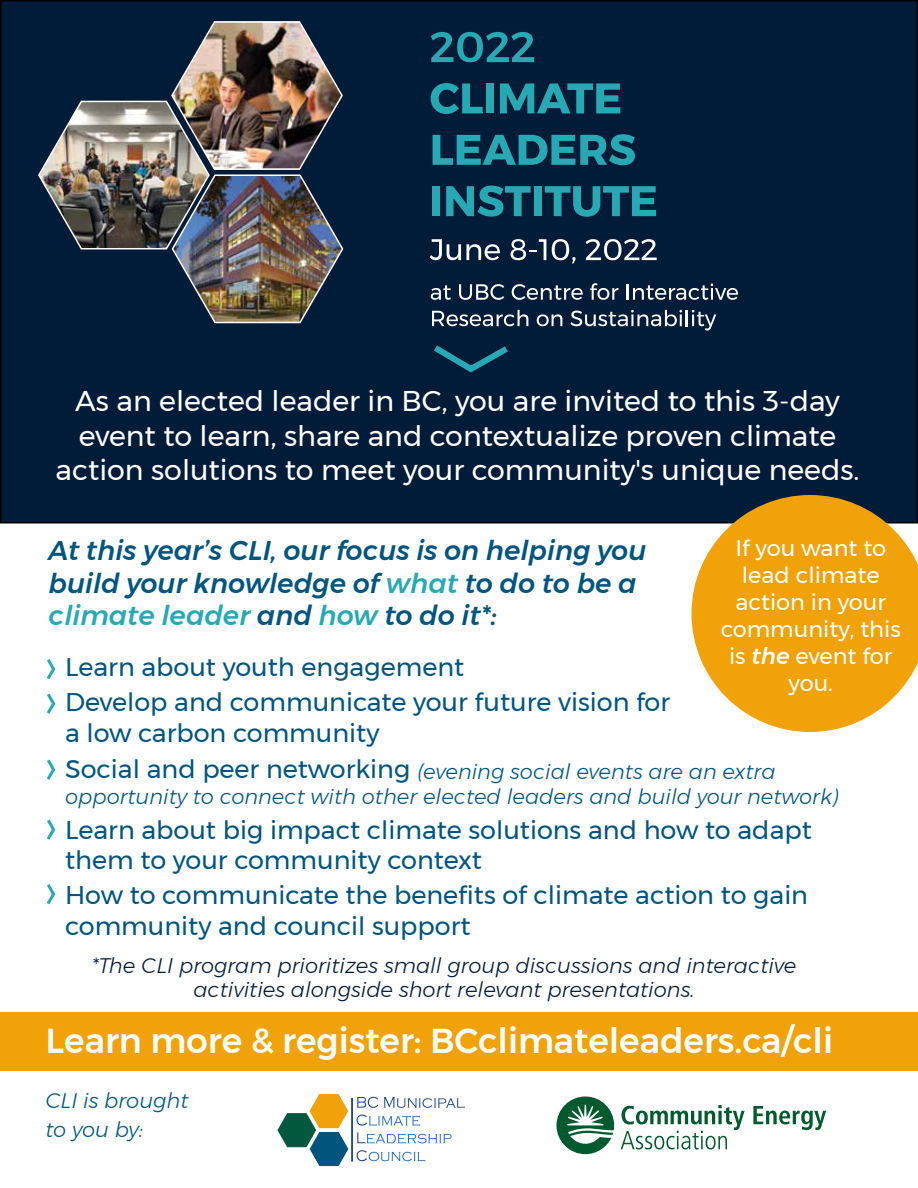
<style>
.page{position:relative;width:918px;height:1188px;background:#fff}
.page>*{position:absolute;margin:0;border:0;box-sizing:border-box;transform-origin:0 0}
.t1{font:500 34.5px "Montserrat";color:#fff}
.t2{font:28.5px/34.2px "Montserrat";color:#fff;text-align:center}
.t3{font:italic 500 27px/32.4px "Montserrat";color:#00557e}
.t4{font:25.5px/30.6px "Montserrat";color:#00557e}
.t5{font:22.5px/27px "Montserrat";color:#fff;text-align:center}
.t6{font:italic 300 21px/25.2px "Montserrat";color:#00557e}
.t7{font:italic 300 21px/24px "Montserrat";color:#001c38;text-align:center}
.s1{font-weight:500;font-style:italic}
.s2{color:#27a9b3}
.s3{font-weight:400;font-style:normal;font-size:25.5px}
</style>
<div class="page">
<div style="left:0;top:0;width:918px;height:524px;background:#001c38"></div>
<div style="left:0;top:1012px;width:918px;height:59px;background:#f1a208"></div>
<img style="left:37px;top:20px;width:307px;height:304px">
<svg style="left:431px;top:32px;width:103px;height:30px;background:#115b6f"></svg>
<svg style="left:431px;top:83px;width:52px;height:31px;background:#125e71"></svg>
<div style="left:486px;top:83px;width:8px;height:30px;background:#27a9b3"></div>
<svg style="left:500px;top:83px;width:120px;height:30px;background:#156b7d"></svg>
<svg style="left:433px;top:134px;width:202px;height:31px;background:#156a7c"></svg>
<div style="left:433px;top:186px;width:7px;height:30px;background:#27a9b3"></div>
<svg style="left:446px;top:186px;width:85px;height:31px;background:#15687a"></svg>
<div style="left:534px;top:186px;width:8px;height:30px;background:#27a9b3"></div>
<svg style="left:545px;top:186px;width:111px;height:31px;background:#136275"></svg>
<svg style="left:430px;top:239px;width:70px;height:21px"></svg>
<svg style="left:510px;top:239px;width:36px;height:21px"></svg>
<svg style="left:552px;top:239px;width:24px;height:24px"></svg>
<svg style="left:586px;top:239px;width:71px;height:21px"></svg>
<svg style="left:431px;top:285px;width:20px;height:15px"></svg>
<svg style="left:459px;top:284px;width:45px;height:16px"></svg>
<svg style="left:512px;top:284px;width:71px;height:16px"></svg>
<svg style="left:590px;top:283px;width:28px;height:17px"></svg>
<svg style="left:627px;top:283px;width:111px;height:17px"></svg>
<svg style="left:432px;top:310px;width:96px;height:16px"></svg>
<svg style="left:537px;top:314px;width:25px;height:12px"></svg>
<svg style="left:570px;top:310px;width:146px;height:21px;background:#3d5267"></svg>
<svg style="left:427px;top:340px;width:88px;height:36px;background:#06314b"></svg>
<svg style="left:46px;top:659px;width:10px;height:21px"></svg>
<svg style="left:46px;top:693px;width:10px;height:21px"></svg>
<svg style="left:46px;top:759px;width:10px;height:21px"></svg>
<svg style="left:46px;top:819px;width:10px;height:21px"></svg>
<svg style="left:46px;top:884px;width:10px;height:21px"></svg>
<svg style="left:692px;top:495px;width:226px;height:237px;background:#e3a429"></svg>
<svg style="left:753px;top:1106px;width:73px;height:24px"></svg>
<svg style="left:621px;top:1105px;width:124px;height:44px"></svg>
<svg style="left:557px;top:1097px;width:57px;height:57px"></svg>
<svg style="left:277px;top:1094px;width:71px;height:72px"></svg>
<svg style="left:357px;top:1097px;width:21px;height:11px"></svg>
<svg style="left:384px;top:1097px;width:81px;height:11px"></svg>
<svg style="left:357px;top:1115px;width:63px;height:11px"></svg>
<svg style="left:357px;top:1133px;width:95px;height:11px"></svg>
<svg style="left:357px;top:1150px;width:68px;height:11px"></svg>
<hr style="left:351px;top:1098px;width:2px;height:63px;background:#1f4987">
<p class="t2" style="left:56px;top:384px;width:805px">As an elected leader in BC, you are invited to this 3-day event to learn, share and contextualize proven climate action solutions to meet your community's unique needs.</p>
<p class="t5" style="left:721px;top:535px;width:182px">If you want to lead climate action in your community, this is <span class="s1">the</span> event for you.</p>
<p class="t3" style="left:49px;top:535px;width:599px">At this year’s CLI, our focus is on helping you build your knowledge of <span class="s2">what</span> to do to be a <span class="s2">climate leader</span> and <span class="s2">how</span> to do it*:</p>
<p class="t4" style="left:65px;top:649px;width:607px;line-height:35.1px">Learn about youth engagement<br>Develop and communicate your future vision for</p>
<p class="t4" style="left:65px;top:717px;width:316px">a low carbon community</p>
<p class="t6" style="left:65px;top:758px;width:775px"><span class="s3">Social and peer networking</span> (evening social events are an extra opportunity to connect with other elected leaders and build your network)</p>
<p class="t4" style="left:65px;top:814px;width:748px">Learn about big impact climate solutions and how to adapt them to your community context</p>
<p class="t4" style="left:65px;top:880px;width:745px">How to communicate the benefits of climate action to gain community and council support</p>
<p class="t7" style="left:91px;top:954px;width:707px">*The CLI program prioritizes small group discussions and interactive activities alongside short relevant presentations.</p>
<h1 class="t1" style="left:46px;top:1014px;width:789px">Learn more &amp; register: BCclimateleaders.ca/cli</h1>
<p class="t6" style="left:45px;top:1085px;width:145px;line-height:29.7px">CLI is brought to you by:</p>
</div>
